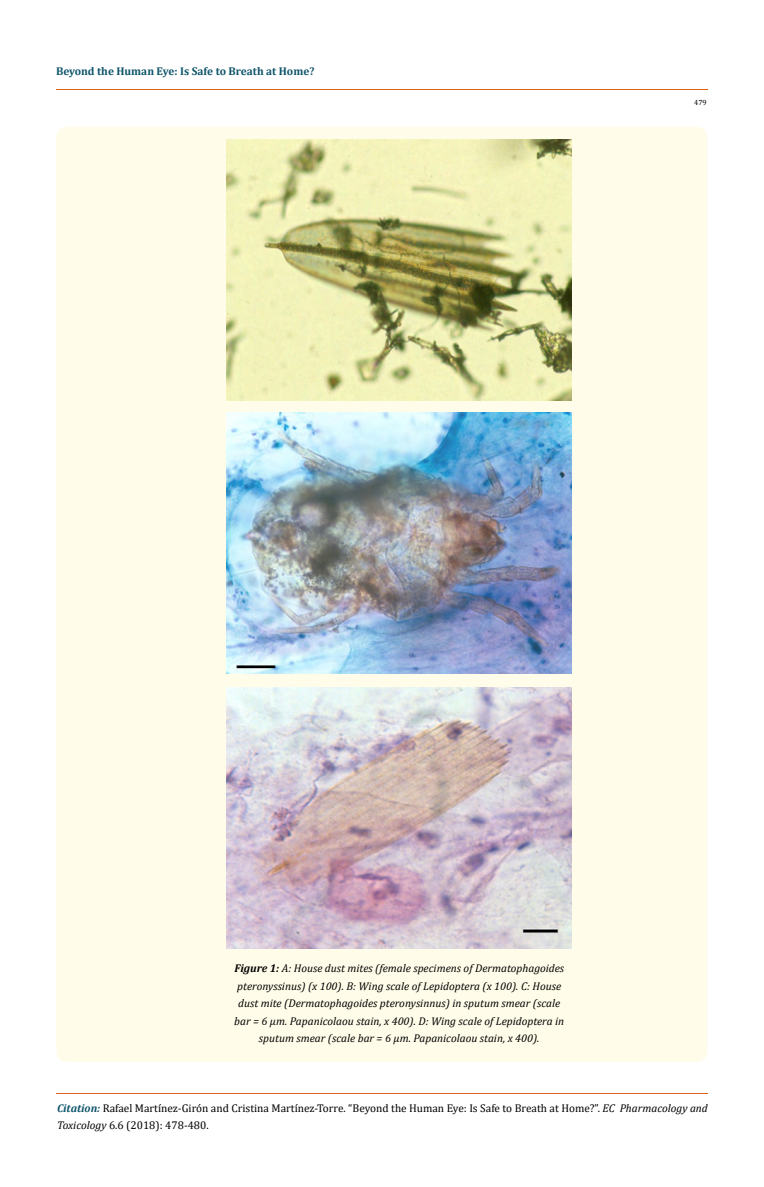
<style>
.page{position:relative;width:764px;height:1187px;background:#fff}
.page>*{position:absolute;margin:0;border:0;box-sizing:border-box;transform-origin:0 0}
.t1{font:italic 11.25px/17.5px "Cambria";color:#000;text-align:center}
.t2{font:11.25px/17.5px "Cambria";color:#000}
.t3{font:700 11.25px "Cambria";color:#0e546a}
.t4{font:7.5px "Cambria";color:#000}
.s1{font-weight:700}
.s2{font-weight:700;font-style:italic;color:#0e546a}
.s3{font-style:italic}
</style>
<div class="page">
<hr style="left:56px;top:90px;width:652px;height:1px;background:#e05d1a">
<hr style="left:56px;top:1092px;width:652px;height:1px;background:#e05d1a">
<div style="left:56px;top:127px;width:651px;height:934px;background:#fffde9;border-radius:11px"></div>
<img style="left:227px;top:139px;width:345px;height:261px">
<img style="left:227px;top:412px;width:345px;height:261px">
<img style="left:227px;top:687px;width:345px;height:261px">
<p class="t3" style="left:56px;top:63px;width:260px">Beyond the Human Eye: Is Safe to Breath at Home?</p>
<p class="t4" style="left:694px;top:98px;width:14px">479</p>
<p class="t1" style="left:234px;top:959px;width:331px"><span class="s1">Figure 1:</span> A: House dust mites (female specimens of Dermatophagoides pteronyssinus) (x 100). B: Wing scale of Lepidoptera (x 100). C: House dust mite (Dermatophagoides pteronysinnus) in sputum smear (scale bar = 6 µm. Papanicolaou stain, x 400). D: Wing scale of Lepidoptera in sputum smear (scale bar = 6 µm. Papanicolaou stain, x 400).</p>
<p class="t2" style="left:57px;top:1099px;width:652px"><span class="s2">Citation:</span> Rafael Martínez-Girón and Cristina Martínez-Torre. “Beyond the Human Eye: Is Safe to Breath at Home?”. <span class="s3">EC Pharmacology and<br>Toxicology</span> 6.6 (2018): 478-480.</p>
</div>
